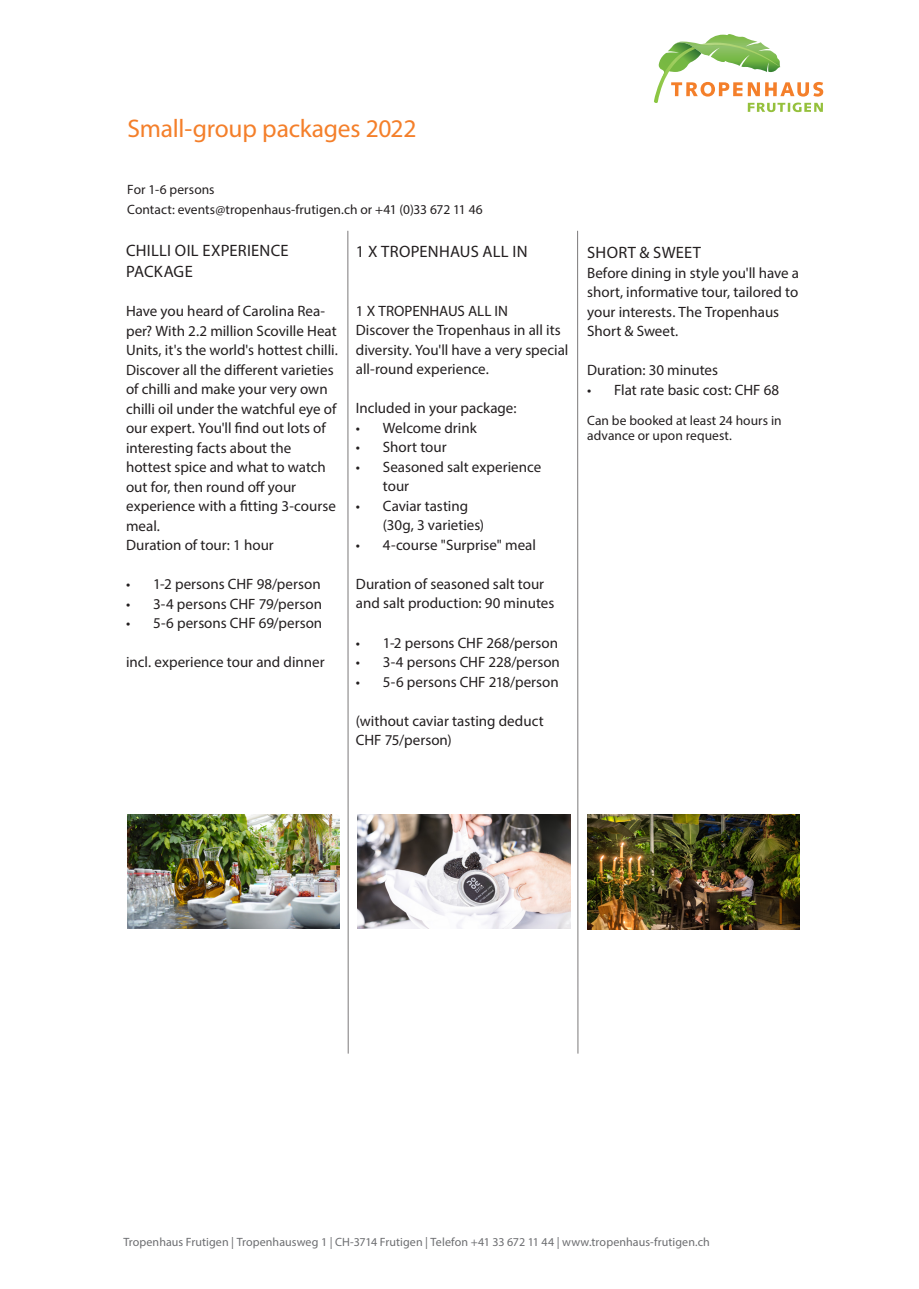
<style>
.page{position:relative;width:919px;height:1289px;background:#fff}
.page>*{position:absolute;margin:0;border:0;box-sizing:border-box;transform-origin:0 0}
.Titel_Titilium_17pt{font:25.5px "Myriad Pro";letter-spacing:-.01em;color:#f47f2a}
.Text_Syntax_roman_9p{font:16.5px/21px "Myriad Pro";letter-spacing:.015em;color:#231f20}
.Text_Syntax_roman_9p-2{font:15px/19.5px "Myriad Pro";color:#231f20}
.Text_Syntax_roman_9p-3{font:13.5px/19.5px "Myriad Pro";letter-spacing:.005em;color:#231f20}
.t1{font:12px "Myriad Pro";letter-spacing:.005em;color:#6c6d70}
</style>
<div class="page">
<svg style="left:654px;top:34px;width:169px;height:78px"></svg>
<hr style="left:347px;top:231px;width:1px;height:822px;background:#231f20">
<hr style="left:577px;top:231px;width:1px;height:822px;background:#231f20">
<img style="left:128px;top:814px;width:211px;height:114px">
<img style="left:357px;top:814px;width:213px;height:114px">
<img style="left:587px;top:814px;width:212px;height:115px">
<p class="Titel_Titilium_17pt" style="left:128px;top:113px;width:290px">Small-group packages 2022</p>
<p class="Text_Syntax_roman_9p-3" style="left:127px;top:180px;width:357px">For 1-6 persons<br>Contact: events@tropenhaus-frutigen.ch or +41 (0)33 672 11 46</p>
<p class="Text_Syntax_roman_9p" style="left:356px;top:241px;width:173px">1 X TROPENHAUS ALL IN</p>
<p class="Text_Syntax_roman_9p" style="left:126px;top:240px;width:164px">CHILLI OIL EXPERIENCE<br>PACKAGE</p>
<p class="Text_Syntax_roman_9p-2" style="left:126px;top:301px;width:213px">Have you heard of Carolina Rea&shy;per? With 2.2 million Scoville Heat<br>Units, it's the world's hottest chilli.<br>Discover all the different varieties of chilli and make your very own chilli oil under the watchful eye of our expert. You'll find out lots of interesting facts about the hottest spice and what to watch out for, then round off your experience with a fitting 3-course meal.</p>
<p class="Text_Syntax_roman_9p-2" style="left:126px;top:535px;width:149px">Duration of tour: 1 hour</p>
<p class="Text_Syntax_roman_9p-2" style="left:126px;top:574px;width:196px">• 1-2 persons CHF 98/person</p>
<p class="Text_Syntax_roman_9p-2" style="left:126px;top:593px;width:197px">• 3-4 persons CHF 79/person</p>
<p class="Text_Syntax_roman_9p-2" style="left:126px;top:613px;width:198px">• 5-6 persons CHF 69/person</p>
<p class="Text_Syntax_roman_9p-2" style="left:126px;top:652px;width:200px">incl. experience tour and dinner</p>
<p class="Text_Syntax_roman_9p-2" style="left:356px;top:301px;width:154px">1 X TROPENHAUS ALL IN</p>
<p class="Text_Syntax_roman_9p-2" style="left:356px;top:320px;width:214px">Discover the Tropenhaus in all its diversity. You'll have a very special all-round experience.</p>
<p class="Text_Syntax_roman_9p-2" style="left:356px;top:398px;width:162px">Included in your package:</p>
<p class="Text_Syntax_roman_9p-2" style="left:356px;top:418px;width:122px">• Welcome drink</p>
<p class="Text_Syntax_roman_9p-2" style="left:356px;top:437px;width:92px">• Short tour</p>
<p class="Text_Syntax_roman_9p-2" style="left:383px;top:457px;width:160px;text-indent:-27px">• Seasoned salt experience tour</p>
<p class="Text_Syntax_roman_9p-2" style="left:383px;top:496px;width:103px;text-indent:-27px">• Caviar tasting (30g, 3 varieties)</p>
<p class="Text_Syntax_roman_9p-2" style="left:356px;top:535px;width:181px">• 4-course "Surprise" meal</p>
<p class="Text_Syntax_roman_9p-2" style="left:356px;top:574px;width:200px">Duration of seasoned salt tour and salt production: 90 minutes</p>
<p class="Text_Syntax_roman_9p-2" style="left:356px;top:632px;width:204px">• 1-2 persons CHF 268/person</p>
<p class="Text_Syntax_roman_9p-2" style="left:356px;top:652px;width:205px">• 3-4 persons CHF 228/person</p>
<p class="Text_Syntax_roman_9p-2" style="left:356px;top:671px;width:204px">• 5-6 persons CHF 218/person</p>
<p class="Text_Syntax_roman_9p-2" style="left:356px;top:710px;width:189px">(without caviar tasting deduct<br>CHF 75/person)</p>
<p class="Text_Syntax_roman_9p" style="left:587px;top:242px;width:115px">SHORT &amp; SWEET</p>
<p class="Text_Syntax_roman_9p-2" style="left:587px;top:263px;width:213px">Before dining in style you'll have a short, informative tour, tailored to your interests. The Tropenhaus<br>Short &amp; Sweet.</p>
<p class="Text_Syntax_roman_9p-2" style="left:587px;top:360px;width:132px">Duration: 30 minutes</p>
<p class="Text_Syntax_roman_9p-2" style="left:587px;top:380px;width:194px">• Flat rate basic cost: CHF 68</p>
<p class="Text_Syntax_roman_9p-3" style="left:587px;top:413px;width:196px;line-height:15px">Can be booked at least 24 hours in advance or upon request.</p>
<p class="t1" style="left:123px;top:1234px;width:588px">Tropenhaus Frutigen | Tropenhausweg 1 | CH-3714 Frutigen | Telefon +41 33 672 11 44 | www.tropenhaus-frutigen.ch</p>
</div>
